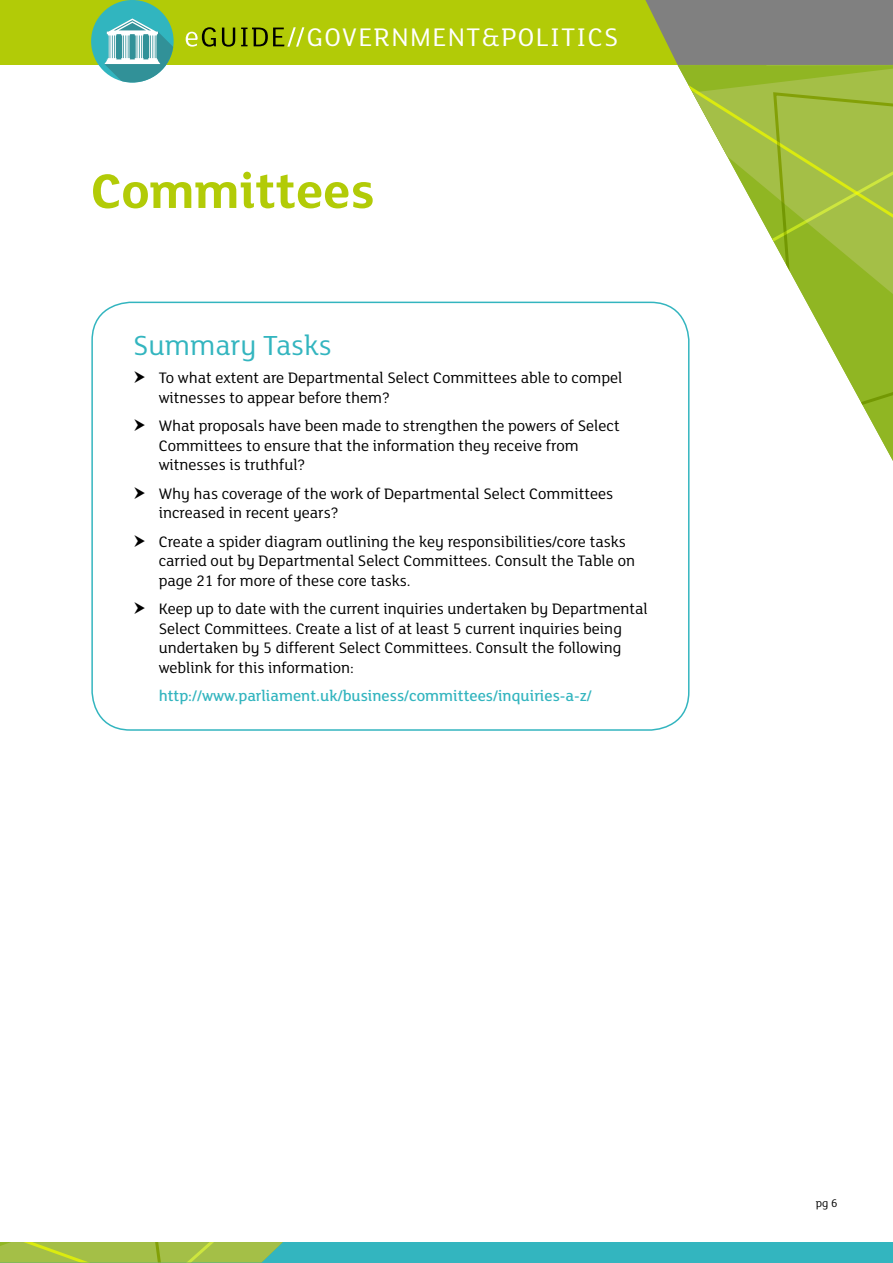
<style>
.page{position:relative;width:893px;height:1263px;background:#fff}
.page>*{position:absolute;margin:0;border:0;box-sizing:border-box;transform-origin:0 0}
.t1{font:700 52.5px "FS Lola";color:#b2cb07}
.t2{font:30px "FS Lola";color:#33b5bf}
.t3{font:27.75px "FS Lola";letter-spacing:.05em;color:#fff}
.t4{font:16.5px/19.5px "FS Lola";color:#000}
.t5{font:500 16.5px "FS Lola";color:#33b5bf}
.t6{font:12px "FS Lola";color:#000}
</style>
<div class="page">
<div style="left:0;top:0;width:893px;height:65px;background:#b2cb07"></div>
<svg style="left:645px;top:0;width:248px;height:65px;background:#838577"></svg>
<svg style="left:186px;top:27px;width:30px;height:20px"></svg>
<svg style="left:222px;top:28px;width:13px;height:19px"></svg>
<svg style="left:241px;top:27px;width:63px;height:20px"></svg>
<div style="left:0;top:1242px;width:893px;height:21px;background:#33b5bf"></div>
<svg style="left:678px;top:65px;width:215px;height:391px"></svg>
<svg style="left:771px;top:91px;width:122px;height:336px"></svg>
<svg style="left:0;top:1242px;width:283px;height:20px;background:#a1c048"></svg>
<div style="left:91px;top:0;width:83px;height:82px;background:#31b5bf;border-radius:50%"></div>
<svg style="left:104px;top:18px;width:70px;height:64px"></svg>
<div style="left:91px;top:302px;width:598px;height:429px;border:2px solid #33b5bf;border-radius:38px"></div>
<h3 class="t3" style="left:307px;top:19px;width:313px">GOVERNMENT&amp;POLITICS</h3>
<h1 class="t1" style="left:91px;top:155px;width:285px">Committees</h1>
<h2 class="t2" style="left:133px;top:325px;width:200px">Summary Tasks</h2>
<p class="t4" style="left:159px;top:367px;width:465px">To what extent are Departmental Select Committees able to compel witnesses to appear before them?</p>
<p class="t4" style="left:159px;top:415px;width:462px">What proposals have been made to strengthen the powers of Select<br>Committees to ensure that the information they receive from witnesses is truthful?</p>
<p class="t4" style="left:159px;top:483px;width:456px">Why has coverage of the work of Departmental Select Committees increased in recent years?</p>
<p class="t4" style="left:159px;top:531px;width:478px">Create a spider diagram outlining the key responsibilities/core tasks carried out by Departmental Select Committees. Consult the Table on page 21 for more of these core tasks.</p>
<p class="t4" style="left:159px;top:598px;width:490px">Keep up to date with the current inquiries undertaken by Departmental Select Committees. Create a list of at least 5 current inquiries being undertaken by 5 different Select Committees. Consult the following weblink for this information:</p>
<p class="t5" style="left:159px;top:685px;width:435px">http://www.parliament.uk/business/committees/inquiries-a-z/</p>
<p class="t6" style="left:816px;top:1195px;width:23px">pg 6</p>
</div>
